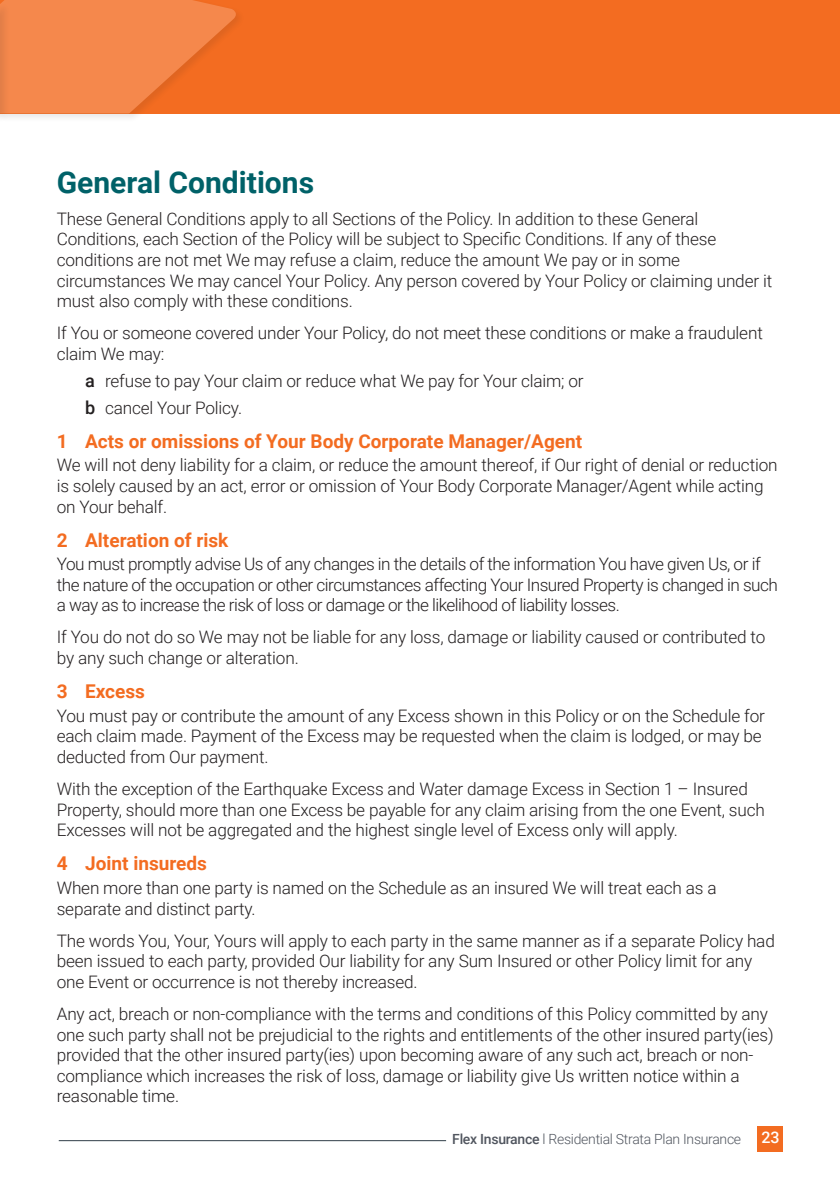
<style>
.page{position:relative;width:840px;height:1191px;background:#fff}
.page>*{position:absolute;margin:0;border:0;box-sizing:border-box;transform-origin:0 0}
.heading_1{font:700 30px "Roboto";color:#006168}
.subheading1{font:700 19px "Roboto";color:#f36c21}
.main_body{font:300 17.2px/20.6px "Roboto";letter-spacing:-.01em;color:#231f20}
.main_body-2{font:300 17.2px/20.6px "Roboto";letter-spacing:-.03em;color:#231f20}
.main_body_indent{font:300 17.2px "Roboto";letter-spacing:-.01em;color:#231f20}
.t1{font:500 16px "Roboto";color:#fff}
.t2{font:300 14px "Roboto";letter-spacing:-.02em;color:#51565f}
.s1{font-weight:500;font-size:18px}
.s2{font-weight:500}
</style>
<div class="page">
<div style="left:757px;top:1125px;width:25px;height:26px;background:#f36c21"></div>
<hr style="left:59px;top:1140px;width:387px;height:1px;background:#303d48">
<div style="left:0;top:0;width:839px;height:113px;background:#f36c21"></div>
<div style="left:0;top:0;width:245px;height:123px;background:#231f20;opacity:.5"></div>
<div style="left:0;top:0;width:10px;height:123px;background:#231f20;opacity:.5"></div>
<svg style="left:0;top:0;width:239px;height:113px"></svg>
<p class="heading_1" style="left:57px;top:161px;width:259px">General Conditions</p>
<p class="main_body" style="left:57px;top:208px;width:716px">These General Conditions apply to all Sections of the Policy. In addition to these General Conditions, each Section of the Policy will be subject to Specific Conditions. If any of these conditions are not met We may refuse a claim, reduce the amount We pay or in some circumstances We may cancel Your Policy. Any person covered by Your Policy or claiming under it must also comply with these conditions.</p>
<p class="main_body" style="left:57px;top:322px;width:707px">If You or someone covered under Your Policy, do not meet these conditions or make a fraudulent claim We may:</p>
<p class="main_body_indent" style="left:85px;top:368px;width:499px"><span class="s1">a</span> refuse to pay Your claim or reduce what We pay for Your claim; or</p>
<p class="main_body_indent" style="left:85px;top:395px;width:158px"><span class="s1">b</span> cancel Your Policy.</p>
<p class="subheading1" style="left:57px;top:428px;width:526px">1 Acts or omissions of Your Body Corporate Manager/Agent</p>
<p class="main_body" style="left:57px;top:454px;width:722px">We will not deny liability for a claim, or reduce the amount thereof, if Our right of denial or reduction is solely caused by an act, error or omission of Your Body Corporate Manager/Agent while acting on Your behalf.</p>
<p class="subheading1" style="left:57px;top:526px;width:173px">2 Alteration of risk</p>
<p class="main_body-2" style="left:57px;top:553px;width:722px">You must promptly advise Us of any changes in the details of the information You have given Us, or if the nature of the occupation or other circumstances affecting Your Insured Property is changed in such a way as to increase the risk of loss or damage or the likelihood of liability losses.</p>
<p class="main_body" style="left:57px;top:626px;width:709px">If You do not do so We may not be liable for any loss, damage or liability caused or contributed to by any such change or alteration.</p>
<p class="subheading1" style="left:57px;top:678px;width:90px">3 Excess</p>
<p class="main_body" style="left:57px;top:704px;width:709px">You must pay or contribute the amount of any Excess shown in this Policy or on the Schedule for each claim made. Payment of the Excess may be requested when the claim is lodged, or may be deducted from Our payment.</p>
<p class="main_body" style="left:57px;top:778px;width:709px">With the exception of the Earthquake Excess and Water damage Excess in Section 1 – Insured<br>Property, should more than one Excess be payable for any claim arising from the one Event, such<br>Excesses will not be aggregated and the highest single level of Excess only will apply.</p>
<p class="subheading1" style="left:57px;top:850px;width:152px">4 Joint insureds</p>
<p class="main_body" style="left:57px;top:877px;width:661px">When more than one party is named on the Schedule as an insured We will treat each as a separate and distinct party.</p>
<p class="main_body" style="left:57px;top:929px;width:719px">The words You, Your, Yours will apply to each party in the same manner as if a separate Policy had been issued to each party, provided Our liability for any Sum Insured or other Policy limit for any one Event or occurrence is not thereby increased.</p>
<p class="main_body" style="left:57px;top:1002px;width:718px">Any act, breach or non-compliance with the terms and conditions of this Policy committed by any one such party shall not be prejudicial to the rights and entitlements of the other insured party(ies) provided that the other insured party(ies) upon becoming aware of any such act, breach or non&shy;compliance which increases the risk of loss, damage or liability give Us written notice within a reasonable time.</p>
<p class="t2" style="left:452px;top:1129px;width:290px"><span class="s2">Flex Insurance</span> l Residential Strata Plan Insurance</p>
<p class="t1" style="left:761px;top:1125px;width:20px">23</p>
</div>
